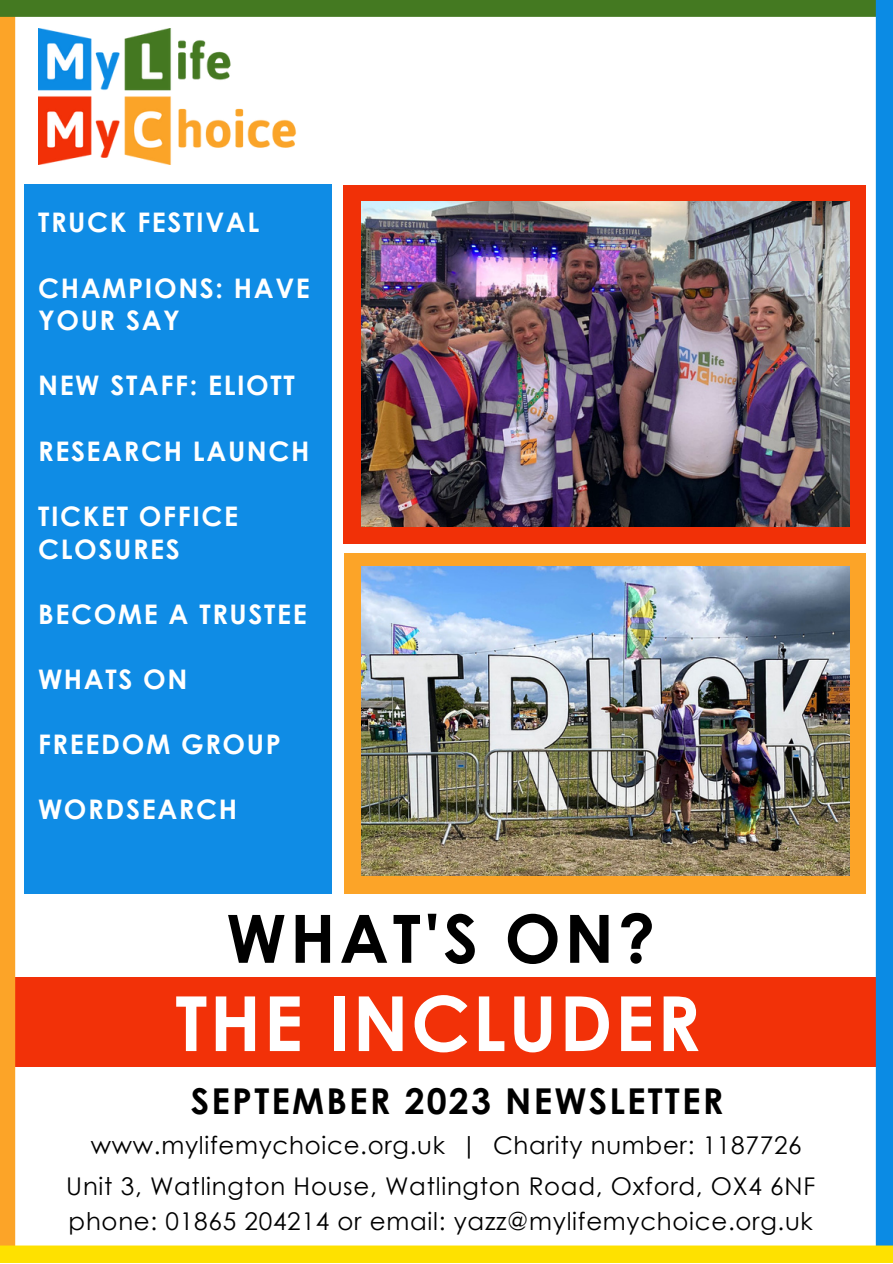
<style>
.page{position:relative;width:893px;height:1264px;background:#fff}
.page>*{position:absolute;margin:0;border:0;box-sizing:border-box;transform-origin:0 0}
.t1{font:700 76.05px "Century Gothic";letter-spacing:.03em;color:#fff}
.t2{font:700 66.6px "Century Gothic";letter-spacing:.06em;color:#000}
.t3{font:700 35.55px "Century Gothic";letter-spacing:.06em;color:#000}
.t4{font:700 27px/32.5px "Century Gothic";letter-spacing:.06em;color:#fff}
.t5{font:24.45px/34.8px "Century Gothic";letter-spacing:.03em;color:#000}
</style>
<div class="page">
<div style="left:343px;top:186px;width:522px;height:357px;background:#f13007"></div>
<img style="left:38px;top:28px;width:259px;height:136px">
<div style="left:0;top:977px;width:892px;height:89px;background:#f23108"></div>
<div style="left:24px;top:184px;width:307px;height:709px;background:#0f8ce5"></div>
<div style="left:343px;top:552px;width:522px;height:341px;background:#fca428"></div>
<div style="left:0;top:0;width:15px;height:1262px;background:#fca428"></div>
<div style="left:0;top:0;width:892px;height:17px;background:#447921"></div>
<div style="left:875px;top:0;width:17px;height:1262px;background:#0b8be4"></div>
<div style="left:0;top:1245px;width:892px;height:17px;background:#fee100"></div>
<img style="left:361px;top:202px;width:488px;height:325px">
<img style="left:361px;top:567px;width:488px;height:308px">
<p class="t4" style="left:38px;top:205px;width:223px">TRUCK FESTIVAL</p>
<p class="t4" style="left:38px;top:271px;width:273px">CHAMPIONS: HAVE<br>YOUR SAY</p>
<p class="t4" style="left:38px;top:368px;width:258px">NEW STAFF: ELIOTT</p>
<p class="t4" style="left:38px;top:434px;width:273px">RESEARCH LAUNCH</p>
<p class="t4" style="left:38px;top:499px;width:202px">TICKET OFFICE<br>CLOSURES</p>
<p class="t4" style="left:38px;top:597px;width:270px">BECOME A TRUSTEE</p>
<p class="t4" style="left:38px;top:662px;width:151px">WHATS ON</p>
<p class="t4" style="left:38px;top:727px;width:244px">FREEDOM GROUP</p>
<p class="t4" style="left:38px;top:792px;width:200px">WORDSEARCH</p>
<p class="t2" style="left:226px;top:895px;width:430px">WHAT'S ON?</p>
<p class="t1" style="left:175px;top:974px;width:527px">THE INCLUDER</p>
<p class="t3" style="left:191px;top:1078px;width:534px">SEPTEMBER 2023 NEWSLETTER</p>
<p class="t5" style="left:91px;top:1126px;width:712px">www.mylifemychoice.org.uk | Charity number: 1187726</p>
<p class="t5" style="left:66px;top:1167px;width:750px">Unit 3, Watlington House, Watlington Road, Oxford, OX4 6NF phone: 01865 204214 or email: yazz@mylifemychoice.org.uk</p>
</div>
